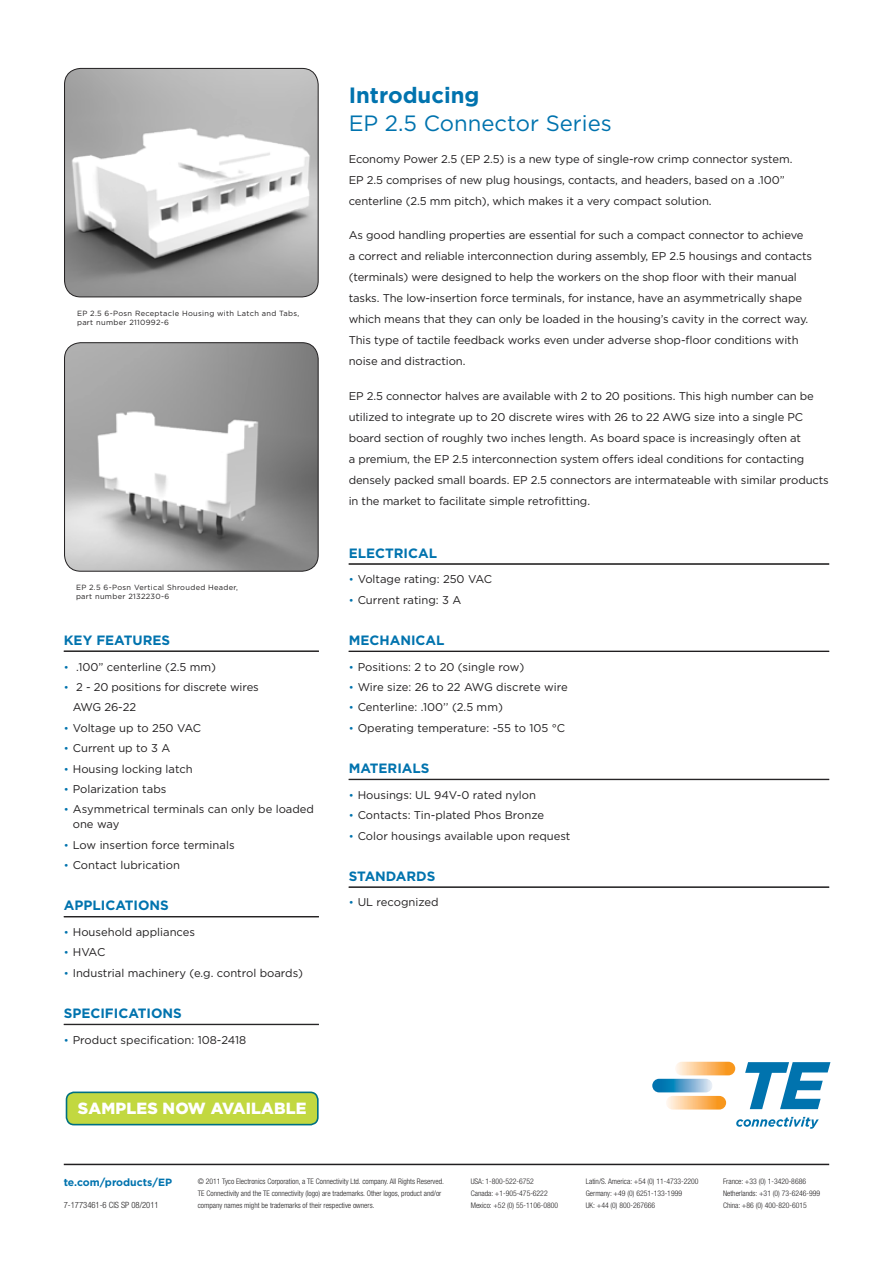
<style>
.page{position:relative;width:893px;height:1263px;background:#fff}
.page>*{position:absolute;margin:0;border:0;box-sizing:border-box;transform-origin:0 0}
.t1{font:22.2px "Gotham";color:#0073ae}
.t2{font:700 22.2px "Gotham";color:#0073ae}
.t3{font:900 16.2px "Gotham";letter-spacing:.01em;color:#fff}
.t4{font:700 13.5px "Gotham";color:#0073ae}
.t5{font:11.25px/21px "Gotham";letter-spacing:-.01em;color:#211f20}
.t6{font:700 10.5px "Gotham";color:#0073ae}
.t7{font:300 condensed 8.7px "Helvetica Neue";color:#211f20}
.t8{font:300 condensed 7.65px/12px "Helvetica Neue";color:#211f20}
.t9{font:7.5px/9px "Gotham";letter-spacing:.04em;color:#211f20}
.s1{font-size:10.5px;color:#0073ae}
</style>
<div class="page">
<hr style="left:64px;top:651px;width:255px;height:1px;background:#211f20">
<hr style="left:64px;top:916px;width:255px;height:1px;background:#211f20">
<hr style="left:64px;top:917px;width:255px;height:1px;background:#211f20">
<hr style="left:64px;top:1024px;width:255px;height:1px;background:#211f20">
<hr style="left:349px;top:563px;width:480px;height:1px;background:#211f20">
<hr style="left:349px;top:564px;width:480px;height:1px;background:#211f20">
<hr style="left:349px;top:651px;width:480px;height:1px;background:#211f20">
<hr style="left:349px;top:779px;width:480px;height:1px;background:#211f20">
<hr style="left:349px;top:887px;width:480px;height:1px;background:#211f20">
<img style="left:65px;top:68px;width:253px;height:229px">
<div style="left:64px;top:68px;width:255px;height:229px;border:1px solid #211f20;border-radius:16px"></div>
<img style="left:65px;top:344px;width:252px;height:226px">
<div style="left:64px;top:342px;width:255px;height:230px;border:1px solid #211f20;border-radius:16px"></div>
<svg style="left:675px;top:1062px;width:60px;height:13px"></svg>
<svg style="left:666px;top:1096px;width:60px;height:13px"></svg>
<svg style="left:652px;top:1079px;width:60px;height:13px"></svg>
<svg style="left:745px;top:1062px;width:85px;height:47px"></svg>
<svg style="left:736px;top:1117px;width:83px;height:12px"></svg>
<hr style="left:64px;top:1164px;width:765px;height:1px;background:#211f20">
<div style="left:67px;top:1092px;width:251px;height:32px;background:#c2d840;border-radius:8px"></div>
<div style="left:66px;top:1091px;width:253px;height:34px;border:2px solid #007082;border-radius:8px"></div>
<h1 class="t2" style="left:349px;top:80px;width:132px">Introducing</h1>
<p class="t9" style="left:77px;top:309px;width:224px">EP 2.5 6-Posn Receptacle Housing with Latch and Tabs, part number 2110992-6</p>
<p class="t9" style="left:76px;top:583px;width:164px">EP 2.5 6-Posn Vertical Shrouded Header, part number 2132230-6</p>
<p class="t4" style="left:64px;top:631px;width:108px">KEY FEATURES</p>
<p class="t5" style="left:64px;top:656px;width:154px"><span class="s1">•</span> .100” centerline (2.5 mm)</p>
<p class="t5" style="left:73px;top:676px;width:188px;line-height:20.4px;text-indent:-9px"><span class="s1">•</span> 2 - 20 positions for discrete wires<br>AWG 26-22</p>
<p class="t5" style="left:64px;top:717px;width:139px"><span class="s1">•</span> Voltage up to 250 VAC</p>
<p class="t5" style="left:64px;top:737px;width:108px"><span class="s1">•</span> Current up to 3 A</p>
<p class="t5" style="left:64px;top:758px;width:131px"><span class="s1">•</span> Housing locking latch</p>
<p class="t5" style="left:64px;top:778px;width:104px"><span class="s1">•</span> Polarization tabs</p>
<p class="t5" style="left:73px;top:802px;width:243px;line-height:15px;text-indent:-9px"><span class="s1">•</span> Asymmetrical terminals can only be loaded one way</p>
<p class="t5" style="left:64px;top:834px;width:172px"><span class="s1">•</span> Low insertion force terminals</p>
<p class="t5" style="left:64px;top:854px;width:118px"><span class="s1">•</span> Contact lubrication</p>
<p class="t4" style="left:64px;top:896px;width:107px">APPLICATIONS</p>
<p class="t5" style="left:64px;top:921px;width:133px"><span class="s1">•</span> Household appliances</p>
<p class="t5" style="left:64px;top:942px;width:43px"><span class="s1">•</span> HVAC</p>
<p class="t5" style="left:64px;top:962px;width:241px"><span class="s1">•</span> Industrial machinery (e.g. control boards)</p>
<p class="t4" style="left:64px;top:1004px;width:120px">SPECIFICATIONS</p>
<p class="t5" style="left:64px;top:1029px;width:184px"><span class="s1">•</span> Product specification: 108-2418</p>
<h2 class="t3" style="left:78px;top:1097px;width:230px">SAMPLES NOW AVAILABLE</h2>
<h1 class="t1" style="left:349px;top:109px;width:265px">EP 2.5 Connector Series</h1>
<p class="t5" style="left:349px;top:148px;width:445px">Economy Power 2.5 (EP 2.5) is a new type of single-row crimp connector system.<br>EP 2.5 comprises of new plug housings, contacts, and headers, based on a .100” centerline (2.5 mm pitch), which makes it a very compact solution.</p>
<p class="t5" style="left:349px;top:225px;width:465px">As good handling properties are essential for such a compact connector to achieve a correct and reliable interconnection during assembly, EP 2.5 housings and contacts (terminals) were designed to help the workers on the shop floor with their manual tasks. The low-insertion force terminals, for instance, have an asymmetrically shape which means that they can only be loaded in the housing’s cavity in the correct way.<br>This type of tactile feedback works even under adverse shop-floor conditions with noise and distraction.</p>
<p class="t5" style="left:349px;top:385px;width:482px">EP 2.5 connector halves are available with 2 to 20 positions. This high number can be utilized to integrate up to 20 discrete wires with 26 to 22 AWG size into a single PC board section of roughly two inches length. As board space is increasingly often at<br>a premium, the EP 2.5 interconnection system offers ideal conditions for contacting densely packed small boards. EP 2.5 connectors are intermateable with similar products in the market to facilitate simple retrofitting.</p>
<p class="t4" style="left:349px;top:544px;width:19px">Electrical</p>
<p class="t5" style="left:349px;top:569px;width:145px"><span class="s1">•</span> Voltage rating: 250 VAC</p>
<p class="t5" style="left:349px;top:589px;width:114px"><span class="s1">•</span> Current rating: 3 A</p>
<p class="t4" style="left:349px;top:631px;width:97px">MECHANICAL</p>
<p class="t5" style="left:349px;top:656px;width:177px"><span class="s1">•</span> Positions: 2 to 20 (single row)</p>
<p class="t5" style="left:349px;top:676px;width:220px"><span class="s1">•</span> Wire size: 26 to 22 AWG discrete wire</p>
<p class="t5" style="left:349px;top:697px;width:156px"><span class="s1">•</span> Centerline: .100’’ (2.5 mm)</p>
<p class="t5" style="left:349px;top:717px;width:218px"><span class="s1">•</span> Operating temperature: -55 to 105 °C</p>
<p class="t4" style="left:349px;top:759px;width:82px">MATERIALS</p>
<p class="t5" style="left:349px;top:784px;width:189px"><span class="s1">•</span> Housings: UL 94V-0 rated nylon</p>
<p class="t5" style="left:349px;top:804px;width:197px"><span class="s1">•</span> Contacts: Tin-plated Phos Bronze</p>
<p class="t5" style="left:349px;top:825px;width:223px"><span class="s1">•</span> Color housings available upon request</p>
<p class="t4" style="left:349px;top:867px;width:88px">STANDARDS</p>
<p class="t5" style="left:349px;top:892px;width:91px"><span class="s1">•</span> UL recognized</p>
<p class="t6" style="left:64px;top:1175px;width:110px">te.com/products/EP</p>
<p class="t8" style="left:471px;top:1175px;width:65px">USA: 1-800-522-6752</p>
<p class="t8" style="left:586px;top:1175px;width:114px">Latin/S. America: +54 (0) 11-4733-2200</p>
<p class="t8" style="left:723px;top:1175px;width:85px">France: +33 (0) 1-3420-8686</p>
<p class="t8" style="left:471px;top:1187px;width:78px">Canada: +1-905-475-6222</p>
<p class="t8" style="left:586px;top:1187px;width:98px">Germany: +49 (0) 6251-133-1999</p>
<p class="t8" style="left:723px;top:1187px;width:99px">Netherlands: +31 (0) 73-6246-999</p>
<p class="t7" style="left:64px;top:1199px;width:96px">7-1773461-6 CIS SP 08/2011</p>
<p class="t8" style="left:471px;top:1199px;width:89px">Mexico: +52 (0) 55-1106-0800</p>
<p class="t8" style="left:586px;top:1199px;width:71px">UK: +44 (0) 800-267666</p>
<p class="t8" style="left:723px;top:1199px;width:85px">China: +86 (0) 400-820-6015</p>
<p class="t8" style="left:198px;top:1175px;width:248px">© 2011 Tyco Electronics Corporation, a TE Connectivity Ltd. company. All Rights Reserved.<br>TE Connectivity and the TE connectivity (logo) are trademarks. Other logos, product and/or company names might be trademarks of their respective owners.</p>
</div>
